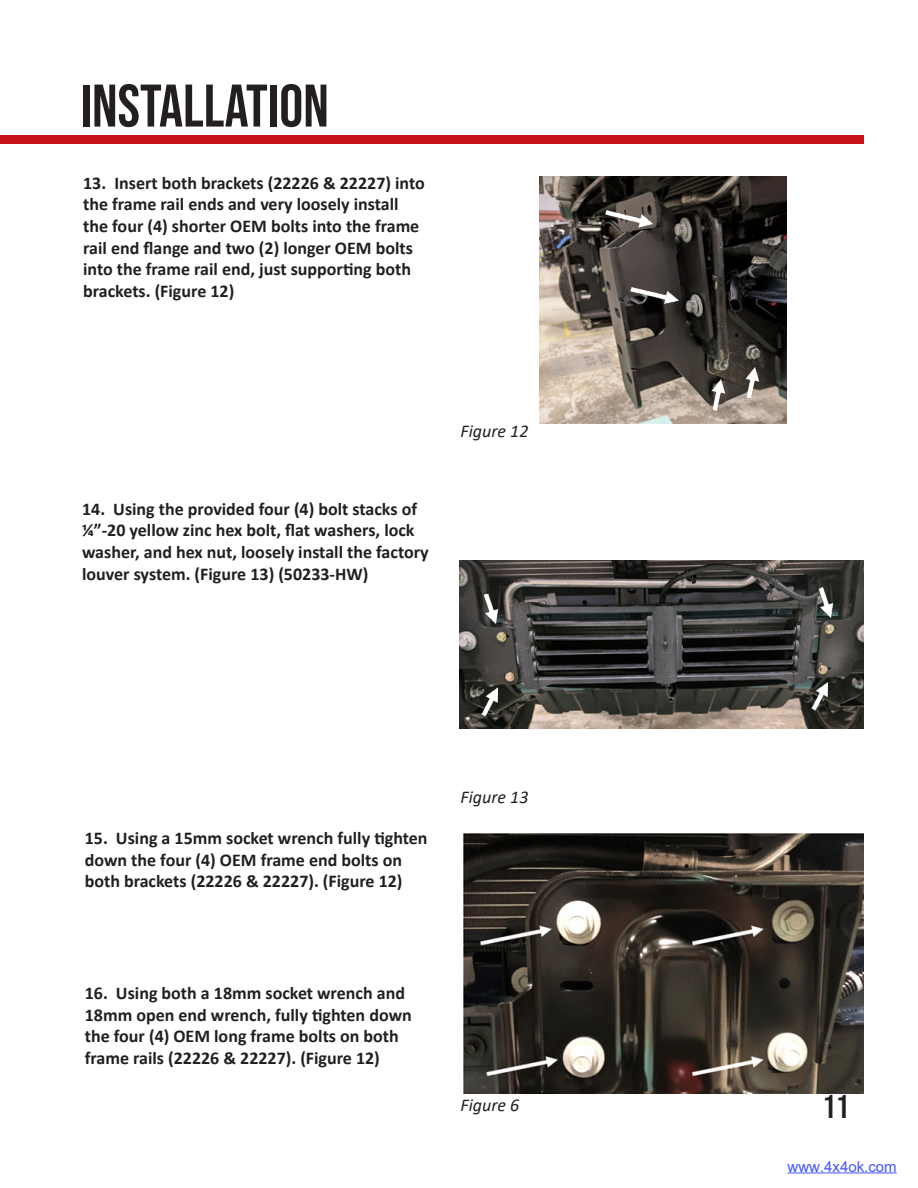
<style>
.page{position:relative;width:918px;height:1188px;background:#fff}
.page>*{position:absolute;margin:0;border:0;box-sizing:border-box;transform-origin:0 0}
.t1{font:60px "Bebas Neue";color:#231f20}
.t2{font:33px "Bebas Neue";color:#231f20}
.t3{font:700 18px/21.6px "Calibri";color:#231f20}
.t4{font:italic 18px "Calibri";color:#231f20}
.t5{font:15px "Arial";color:#4054ff}
</style>
<div class="page">
<div style="left:0;top:135px;width:864px;height:9px;background:#c6131b"></div>
<img style="left:459px;top:560px;width:405px;height:168px">
<img style="left:539px;top:177px;width:247px;height:247px">
<img style="left:463px;top:833px;width:401px;height:261px">
<img style="left:605px;top:210px;width:62px;height:28px">
<img style="left:631px;top:286px;width:61px;height:28px">
<img style="left:706px;top:364px;width:29px;height:46px">
<img style="left:740px;top:352px;width:29px;height:46px">
<img style="left:482px;top:594px;width:28px;height:44px">
<img style="left:816px;top:588px;width:29px;height:44px">
<img style="left:482px;top:673px;width:30px;height:43px">
<img style="left:812px;top:667px;width:30px;height:43px">
<hr style="left:788px;top:1173px;width:109px;height:1px;background:#4054ff">
<p class="t1" style="left:80px;top:72px;width:250px">INSTALLATION</p>
<p class="t3" style="left:83px;top:172px;width:343px">13. Insert both brackets (22226 &amp; 22227) into the frame rail ends and very loosely install the four (4) shorter OEM bolts into the frame rail end flange and two (2) longer OEM bolts into the frame rail end, just supporting both brackets. (Figure 12)</p>
<p class="t3" style="left:82px;top:498px;width:348px">14. Using the provided four (4) bolt stacks of ¼”-20 yellow zinc hex bolt, flat washers, lock washer, and hex nut, loosely install the factory louver system. (Figure 13) (50233-HW)</p>
<p class="t4" style="left:461px;top:419px;width:69px">Figure 12</p>
<p class="t3" style="left:85px;top:827px;width:344px">15. Using a 15mm socket wrench fully tighten down the four (4) OEM frame end bolts on both brackets (22226 &amp; 22227). (Figure 12)</p>
<p class="t4" style="left:460px;top:784px;width:69px">Figure 13</p>
<p class="t3" style="left:85px;top:982px;width:328px">16. Using both a 18mm socket wrench and 18mm open end wrench, fully tighten down the four (4) OEM long frame bolts on both frame rails (22226 &amp; 22227). (Figure 12)</p>
<p class="t4" style="left:460px;top:1093px;width:60px">Figure 6</p>
<h2 class="t2" style="left:823px;top:1088px;width:28px">11</h2>
<p class="t5" style="left:788px;top:1156px;width:111px">www.4x4ok.com</p>
</div>
